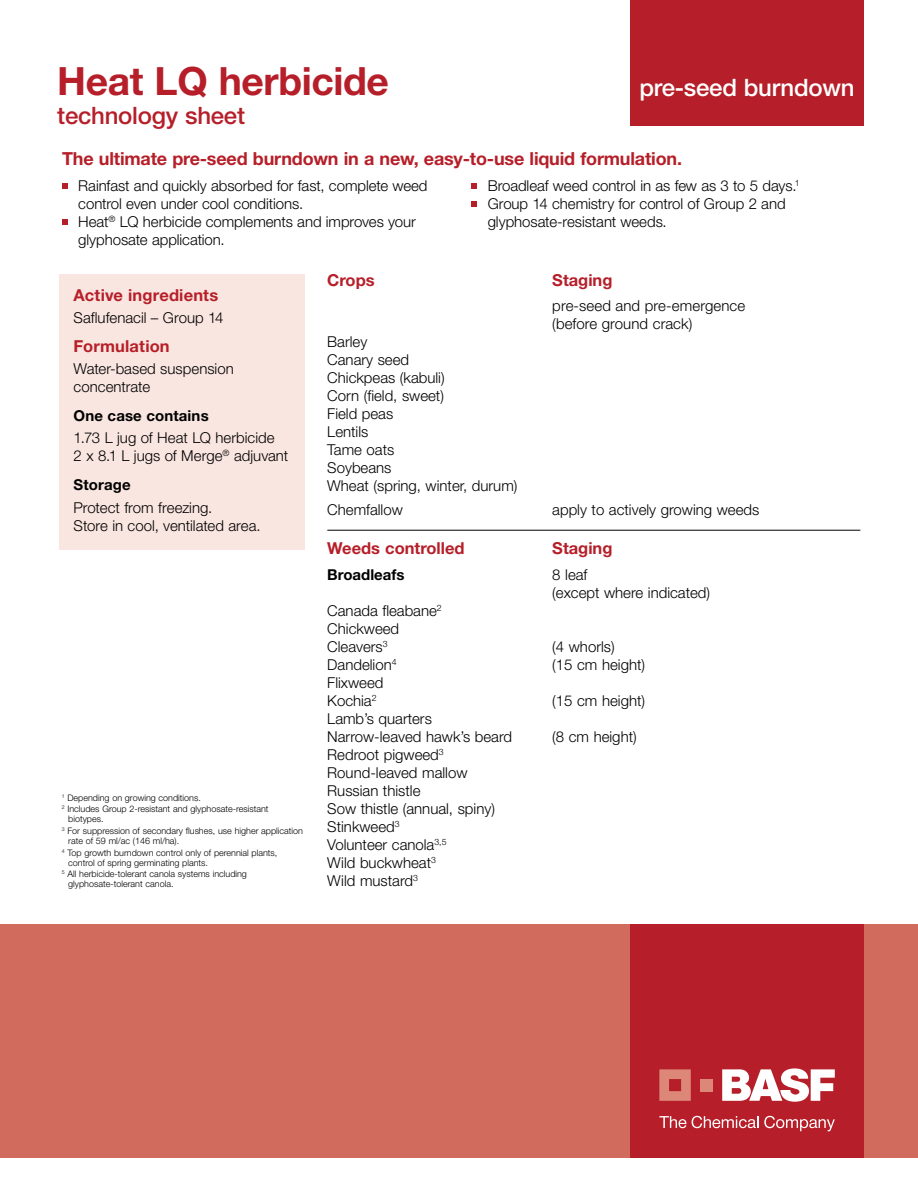
<style>
.page{position:relative;width:918px;height:1188px;background:#fff}
.page>*{position:absolute;margin:0;border:0;box-sizing:border-box;transform-origin:0 0}
.t1{font:700 39px "Helvetica Neue LT Std";letter-spacing:-.01em;color:#b61f29}
.t2{font:500 24px "Helvetica Neue LT Std";letter-spacing:-.01em;color:#fff}
.t3{font:500 24px "Helvetica Neue LT Std";letter-spacing:-.01em;color:#b61f29}
.t4{font:700 18px "Helvetica Neue LT Std";letter-spacing:-.01em;color:#b61f29}
.t5{font:700 16.5px "Helvetica Neue LT Std";color:#b61f29}
.t6{font:300 15px/18px "Helvetica Neue LT Std";color:#000}
.t7{font:700 15px "Helvetica Neue LT Std";letter-spacing:.01em;color:#000}
.t8{font:300 9px/11.9px "Helvetica Neue LT Std";color:#000}
</style>
<div class="page">
<div style="left:59px;top:274px;width:246px;height:276px;background:#fae6e0"></div>
<svg style="left:62px;top:183px;width:6px;height:6px"></svg>
<svg style="left:62px;top:219px;width:6px;height:6px"></svg>
<svg style="left:472px;top:183px;width:5px;height:6px"></svg>
<svg style="left:472px;top:201px;width:5px;height:6px"></svg>
<hr style="left:327px;top:530px;width:533px;height:1px;background:#000">
<div style="left:0;top:924px;width:918px;height:234px;background:#d06b5e"></div>
<div style="left:630px;top:924px;width:234px;height:234px;background:#b61f29"></div>
<svg style="left:722px;top:1068px;width:113px;height:34px"></svg>
<svg style="left:659px;top:1069px;width:32px;height:32px"></svg>
<div style="left:700px;top:1079px;width:13px;height:12px;background:#dc8777"></div>
<svg style="left:659px;top:1116px;width:27px;height:12px"></svg>
<svg style="left:692px;top:1116px;width:66px;height:12px"></svg>
<svg style="left:764px;top:1116px;width:71px;height:15px"></svg>
<div style="left:630px;top:0;width:234px;height:126px;background:#b61f29"></div>
<h1 class="t1" style="left:57px;top:57px;width:333px">Heat LQ herbicide</h1>
<h2 class="t3" style="left:57px;top:101px;width:189px">technology sheet</h2>
<h2 class="t2" style="left:640px;top:74px;width:217px">pre-seed burndown</h2>
<p class="t4" style="left:62px;top:148px;width:621px">The ultimate pre-seed burndown in a new, easy-to-use liquid formulation.</p>
<p class="t6" style="left:78px;top:176px;width:351px">Rainfast and quickly absorbed for fast, complete weed control even under cool conditions.<br>Heat<sup>®</sup> LQ herbicide complements and improves your glyphosate application.</p>
<p class="t6" style="left:488px;top:176px;width:313px">Broadleaf weed control in as few as 3 to 5 days.<sup>1<br></sup>Group 14 chemistry for control of Group 2 and glyphosate-resistant weeds.</p>
<p class="t5" style="left:327px;top:270px;width:49px">Crops</p>
<p class="t5" style="left:552px;top:270px;width:62px">Staging</p>
<p class="t6" style="left:552px;top:296px;width:195px">pre-seed and pre-emergence (before ground crack)</p>
<p class="t6" style="left:327px;top:332px;width:192px">Barley<br>Canary seed<br>Chickpeas (kabuli)<br>Corn (field, sweet)<br>Field peas<br>Lentils<br>Tame oats<br>Soybeans<br>Wheat (spring, winter, durum)</p>
<p class="t6" style="left:327px;top:501px;width:77px">Chemfallow</p>
<p class="t6" style="left:552px;top:501px;width:209px">apply to actively growing weeds</p>
<p class="t5" style="left:327px;top:538px;width:139px">Weeds controlled</p>
<p class="t5" style="left:552px;top:538px;width:62px">Staging</p>
<p class="t7" style="left:327px;top:565px;width:79px">Broadleafs</p>
<p class="t6" style="left:552px;top:565px;width:159px">8 leaf<br>(except where indicated)</p>
<p class="t6" style="left:327px;top:601px;width:116px">Canada fleabane<sup>2<br></sup>Chickweed<br>Cleavers<sup>3</sup></p>
<p class="t5" style="left:74px;top:285px;width:146px">Active ingredients</p>
<p class="t6" style="left:74px;top:309px;width:152px">Saflufenacil – Group 14</p>
<p class="t5" style="left:74px;top:336px;width:98px">Formulation</p>
<p class="t6" style="left:74px;top:360px;width:162px">Water-based suspension concentrate</p>
<p class="t7" style="left:74px;top:406px;width:137px">One case contains</p>
<p class="t6" style="left:74px;top:429px;width:216px">1.73 L jug of Heat LQ herbicide<br>2 x 8.1 L jugs of Merge<sup>®</sup> adjuvant</p>
<p class="t7" style="left:74px;top:476px;width:59px">Storage</p>
<p class="t6" style="left:74px;top:498px;width:189px">Protect from freezing.<br>Store in cool, ventilated area.</p>
<p class="t6" style="left:552px;top:637px;width:64px">(4 whorls)</p>
<p class="t6" style="left:327px;top:655px;width:71px">Dandelion<sup>4</sup></p>
<p class="t6" style="left:552px;top:655px;width:94px">(15 cm height)</p>
<p class="t6" style="left:327px;top:673px;width:58px">Flixweed<br>Kochia<sup>2</sup></p>
<p class="t6" style="left:552px;top:691px;width:94px">(15 cm height)</p>
<p class="t8" style="left:62px;top:791px;width:208px"><sup>1</sup> Depending on growing conditions.<br><sup>2</sup> Includes Group 2-resistant and glyphosate-resistant</p>
<p class="t8" style="left:62px;top:813px;width:243px;text-indent:6px">biotypes.<br><sup>3</sup> For suppression of secondary flushes, use higher application</p>
<p class="t8" style="left:62px;top:835px;width:217px;text-indent:6px">rate of 59 ml/ac (146 ml/ha).<br><sup>4</sup> Top growth burndown control only of perennial plants,</p>
<p class="t8" style="left:62px;top:856px;width:187px;text-indent:6px">control of spring germinating plants.<br><sup>5</sup> All herbicide-tolerant canola systems including</p>
<p class="t8" style="left:68px;top:878px;width:107px">glyphosate-tolerant canola.</p>
<p class="t6" style="left:327px;top:709px;width:186px">Lamb’s quarters<br>Narrow-leaved hawk’s beard</p>
<p class="t6" style="left:327px;top:745px;width:169px">Redroot pigweed<sup>3<br></sup>Round-leaved mallow<br>Russian thistle<br>Sow thistle (annual, spiny)<br>Stinkweed<sup>3<br></sup>Volunteer canola<sup>3,5<br></sup>Wild buckwheat<sup>3<br></sup>Wild mustard<sup>3</sup></p>
<p class="t6" style="left:552px;top:727px;width:86px">(8 cm height)</p>
</div>
